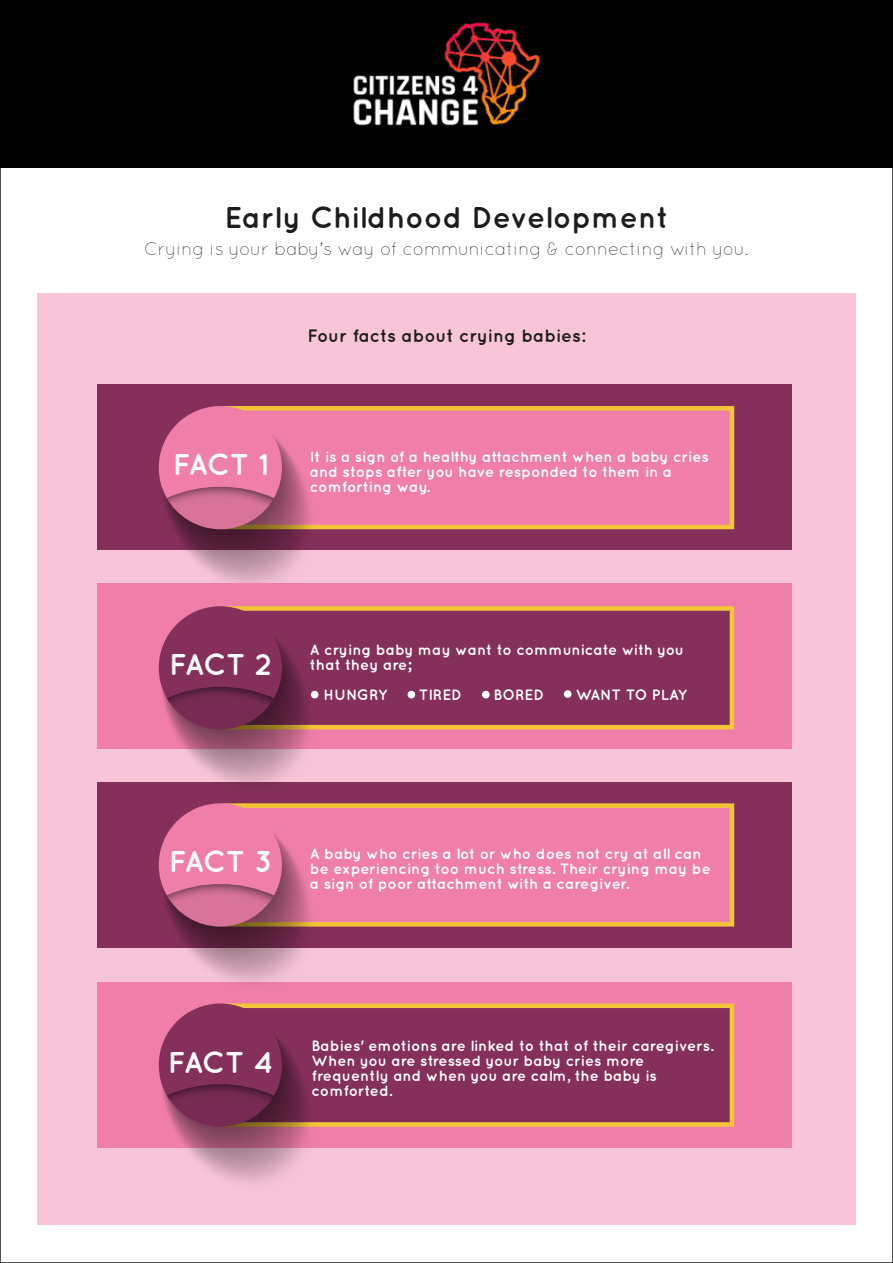
<style>
.page{position:relative;width:893px;height:1263px;background:#fff}
.page>*{position:absolute;margin:0;border:0;box-sizing:border-box;transform-origin:0 0}
.t1{font:700 30px "Quicksand";color:#1d1d1b}
.t2{font:700 30px "Quicksand";letter-spacing:-.04em;color:#fff}
.t3{font:300 18px "Quicksand";color:#1d1d1b}
.t4{font:700 18px "Quicksand";color:#1d1d1b}
.t5{font:700 15px/15px "Quicksand";color:#fff}
</style>
<div class="page">
<div style="left:0;top:0;width:893px;height:168px;background:#010101"></div>
<div style="left:37px;top:293px;width:818px;height:931px;background:#f8c5d8"></div>
<img style="left:353px;top:22px;width:187px;height:104px">
<div style="left:98px;top:384px;width:694px;height:165px;background:#85305a"></div>
<svg style="left:318px;top:406px;width:416px;height:123px;background:#ef849f"></svg>
<svg style="left:159px;top:406px;width:159px;height:177px"></svg>
<div style="left:98px;top:583px;width:694px;height:166px;background:#ef7fa9"></div>
<div style="left:98px;top:782px;width:694px;height:166px;background:#85305a"></div>
<div style="left:98px;top:982px;width:694px;height:165px;background:#ef7fa9"></div>
<svg style="left:318px;top:606px;width:416px;height:123px;background:#8d3c57"></svg>
<div style="left:408px;top:691px;width:7px;height:7px;background:#fff;border-radius:50%"></div>
<div style="left:482px;top:691px;width:8px;height:7px;background:#fff;border-radius:50%"></div>
<div style="left:564px;top:690px;width:7px;height:8px;background:#fff;border-radius:50%"></div>
<svg style="left:318px;top:803px;width:416px;height:123px;background:#ee849f"></svg>
<svg style="left:159px;top:606px;width:159px;height:377px"></svg>
<svg style="left:318px;top:1003px;width:416px;height:124px;background:#8e3c57"></svg>
<svg style="left:159px;top:1003px;width:159px;height:180px"></svg>
<h1 class="t1" style="left:224px;top:199px;width:445px">Early Childhood Development</h1>
<p class="t3" style="left:144px;top:238px;width:606px">Crying is your baby’s way of communicating &amp; connecting with you.</p>
<h1 class="t2" style="left:173px;top:447px;width:97px">FACT 1</h1>
<p class="t4" style="left:308px;top:325px;width:279px">Four facts about crying babies:</p>
<p class="t5" style="left:310px;top:449px;width:400px">It is a sign of a healthy attachment when a baby cries and stops after you have responded to them in a comforting way.</p>
<h1 class="t2" style="left:169px;top:647px;width:105px">FACT 2</h1>
<p class="t5" style="left:310px;top:641px;width:376px">A crying baby may want to communicate with you that they are;</p>
<p class="t5" style="left:323px;top:686px;width:65px">HUNGRY</p>
<p class="t5" style="left:419px;top:686px;width:45px">TIRED</p>
<p class="t5" style="left:494px;top:686px;width:52px">BORED</p>
<p class="t5" style="left:576px;top:686px;width:113px">WANT TO PLAY</p>
<h1 class="t2" style="left:169px;top:844px;width:105px">FACT 3</h1>
<p class="t5" style="left:310px;top:846px;width:402px">A baby who cries a lot or who does not cry at all can be experiencing too much stress. Their crying may be a sign of poor attachment with a caregiver.</p>
<h1 class="t2" style="left:168px;top:1044px;width:107px">FACT 4</h1>
<p class="t5" style="left:312px;top:1038px;width:403px">Babies' emotions are linked to that of their caregivers.<br>When you are stressed your baby cries more frequently and when you are calm, the baby is comforted.</p>
</div>
